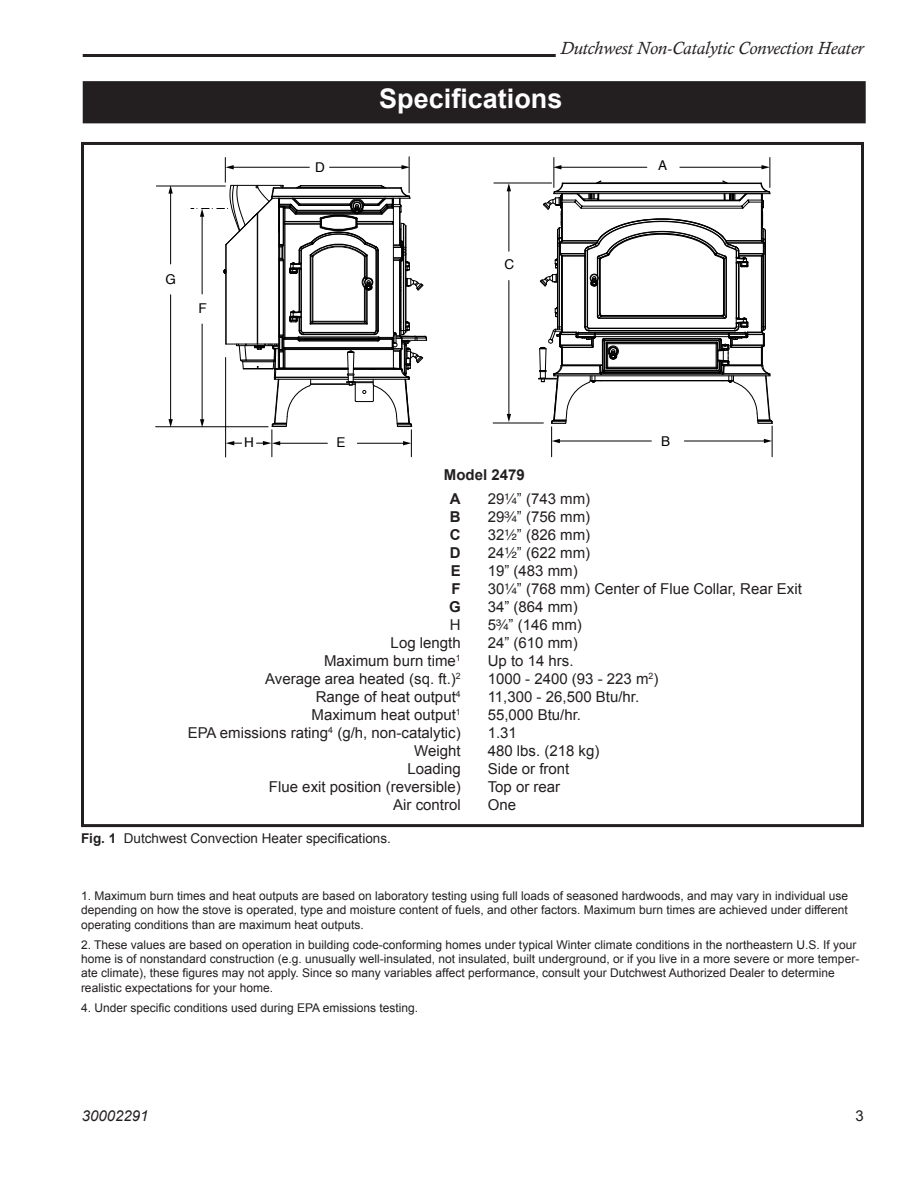
<style>
.page{position:relative;width:918px;height:1188px;background:#fff}
.page>*{position:absolute;margin:0;border:0;box-sizing:border-box;transform-origin:0 0}
.t1{font:700 27px "Arial";color:#fff}
.t2{font:italic 18px "Calisto";color:#231f20}
.t3{font:15px "Arial";color:#231f20}
.t4{font:700 15px/23.4px "Arial";color:#231f20}
.t5{font:italic 15px "Arial";color:#231f20}
.t6{font:13.5px "Arial";color:#231f20}
.t7{font:13.5px/16.2px "Helvetica";color:#000}
.t8{font:12px/14.4px "Arial";color:#231f20;text-align:justify}
.s1{font-family:"Helvetica Fraction"}
.s2{font-weight:700}
</style>
<div class="page">
<hr style="left:83px;top:54px;width:473px;height:3px;background:#231f20">
<div style="left:83px;top:82px;width:782px;height:41px;background:#231f20"></div>
<div style="left:83px;top:81px;width:783px;height:42px;border:2px solid #231f20"></div>
<div style="left:81px;top:142px;width:783px;height:685px;border:3px solid #231f20"></div>
<svg style="left:492px;top:157px;width:281px;height:301px"></svg>
<svg style="left:155px;top:156px;width:272px;height:302px"></svg>
<h2 class="t2" style="left:561px;top:38px;width:305px">Dutchwest Non-Catalytic Convection Heater</h2>
<p class="t7" style="left:165px;top:271px;width:12px">G</p>
<p class="t7" style="left:198px;top:301px;width:10px">F</p>
<p class="t7" style="left:315px;top:160px;width:11px">D</p>
<h1 class="t1" style="left:379px;top:83px;width:185px">Specifications</h1>
<p class="t7" style="left:504px;top:257px;width:11px">C</p>
<p class="t7" style="left:658px;top:158px;width:11px">A</p>
<p class="t7" style="left:244px;top:435px;width:11px">H</p>
<p class="t7" style="left:336px;top:435px;width:11px">E</p>
<p class="t4" style="left:450px;top:463px;width:76px;text-indent:-6px">Model 2479<br>A</p>
<p class="t3" style="left:488px;top:490px;width:104px">29<span class="s1">¹⁄₄</span>” (743 mm)</p>
<p class="t7" style="left:661px;top:433px;width:11px">B</p>
<p class="t4" style="left:450px;top:505px;width:12px">B</p>
<p class="t3" style="left:488px;top:508px;width:104px">29<span class="s1">³⁄₄</span>” (756 mm)</p>
<p class="t4" style="left:450px;top:523px;width:12px">C</p>
<p class="t3" style="left:488px;top:526px;width:104px">32<span class="s1">¹⁄₂</span>” (826 mm)</p>
<p class="t4" style="left:450px;top:541px;width:12px">D</p>
<p class="t3" style="left:488px;top:544px;width:104px">24<span class="s1">¹⁄₂</span>” (622 mm)</p>
<p class="t4" style="left:451px;top:559px;width:12px">E</p>
<p class="t3" style="left:488px;top:562px;width:92px">19” (483 mm)</p>
<p class="t4" style="left:452px;top:577px;width:11px">F</p>
<p class="t3" style="left:488px;top:580px;width:316px">30<span class="s1">¹⁄₄</span>” (768 mm) Center of Flue Collar, Rear Exit</p>
<p class="t4" style="left:449px;top:595px;width:13px">G</p>
<p class="t3" style="left:488px;top:598px;width:92px">34” (864 mm)</p>
<p class="t3" style="left:450px;top:616px;width:12px">H</p>
<p class="t3" style="left:488px;top:616px;width:96px">5<span class="s1">³⁄₄</span>” (146 mm)</p>
<p class="t3" style="left:391px;top:634px;width:72px">Log length</p>
<p class="t3" style="left:488px;top:634px;width:92px">24” (610 mm)</p>
<p class="t3" style="left:324px;top:652px;width:138px">Maximum burn time<sup>1</sup></p>
<p class="t3" style="left:488px;top:652px;width:87px">Up to 14 hrs.</p>
<p class="t3" style="left:265px;top:670px;width:197px">Average area heated (sq. ft.)<sup>2</sup></p>
<p class="t3" style="left:488px;top:670px;width:172px">1000 - 2400 (93 - 223 m<sup>2</sup>)</p>
<p class="t3" style="left:316px;top:688px;width:146px">Range of heat output<sup>4</sup></p>
<p class="t3" style="left:488px;top:688px;width:153px">11,300 - 26,500 Btu/hr.</p>
<p class="t3" style="left:312px;top:706px;width:151px">Maximum heat output<sup>1</sup></p>
<p class="t3" style="left:488px;top:706px;width:95px">55,000 Btu/hr.</p>
<p class="t3" style="left:188px;top:724px;width:275px">EPA emissions rating<sup>4</sup> (g/h, non-catalytic)</p>
<p class="t3" style="left:488px;top:724px;width:31px">1.31</p>
<p class="t3" style="left:414px;top:742px;width:48px">Weight</p>
<p class="t3" style="left:488px;top:742px;width:113px">480 lbs. (218 kg)</p>
<p class="t3" style="left:407px;top:760px;width:55px">Loading</p>
<p class="t3" style="left:488px;top:760px;width:83px">Side or front</p>
<p class="t3" style="left:269px;top:778px;width:193px">Flue exit position (reversible)</p>
<p class="t3" style="left:488px;top:778px;width:74px">Top or rear</p>
<p class="t3" style="left:393px;top:796px;width:69px">Air control</p>
<p class="t3" style="left:488px;top:796px;width:30px">One</p>
<p class="t7" style="left:451px;top:551px;width:32px">2278</p>
<p class="t7" style="left:451px;top:583px;width:81px">noncat specs<br>5/04</p>
<p class="t6" style="left:81px;top:831px;width:311px"><span class="s2">Fig. 1</span> Dutchwest Convection Heater specifications.</p>
<p class="t8" style="left:81px;top:889px;width:769px">1. Maximum burn times and heat outputs are based on laboratory testing using full loads of seasoned hardwoods, and may vary in individual use depending on how the stove is operated, type and moisture content of fuels, and other factors. Maximum burn times are achieved under different operating conditions than are maximum heat outputs.</p>
<p class="t8" style="left:81px;top:937px;width:780px;text-align:left">2. These values are based on operation in building code-conforming homes under typical Winter climate conditions in the northeastern U.S. If your home is of nonstandard construction (e.g. unusually well-insulated, not insulated, built underground, or if you live in a more severe or more temper&shy;ate climate), these figures may not apply. Since so many variables affect performance, consult your Dutchwest Authorized Dealer to determine realistic expectations for your home.</p>
<p class="t8" style="left:81px;top:1000px;width:339px">4. Under specific conditions used during EPA emissions testing.</p>
<p class="t5" style="left:82px;top:1107px;width:68px">30002291</p>
<p class="t3" style="left:856px;top:1107px;width:10px">3</p>
</div>
